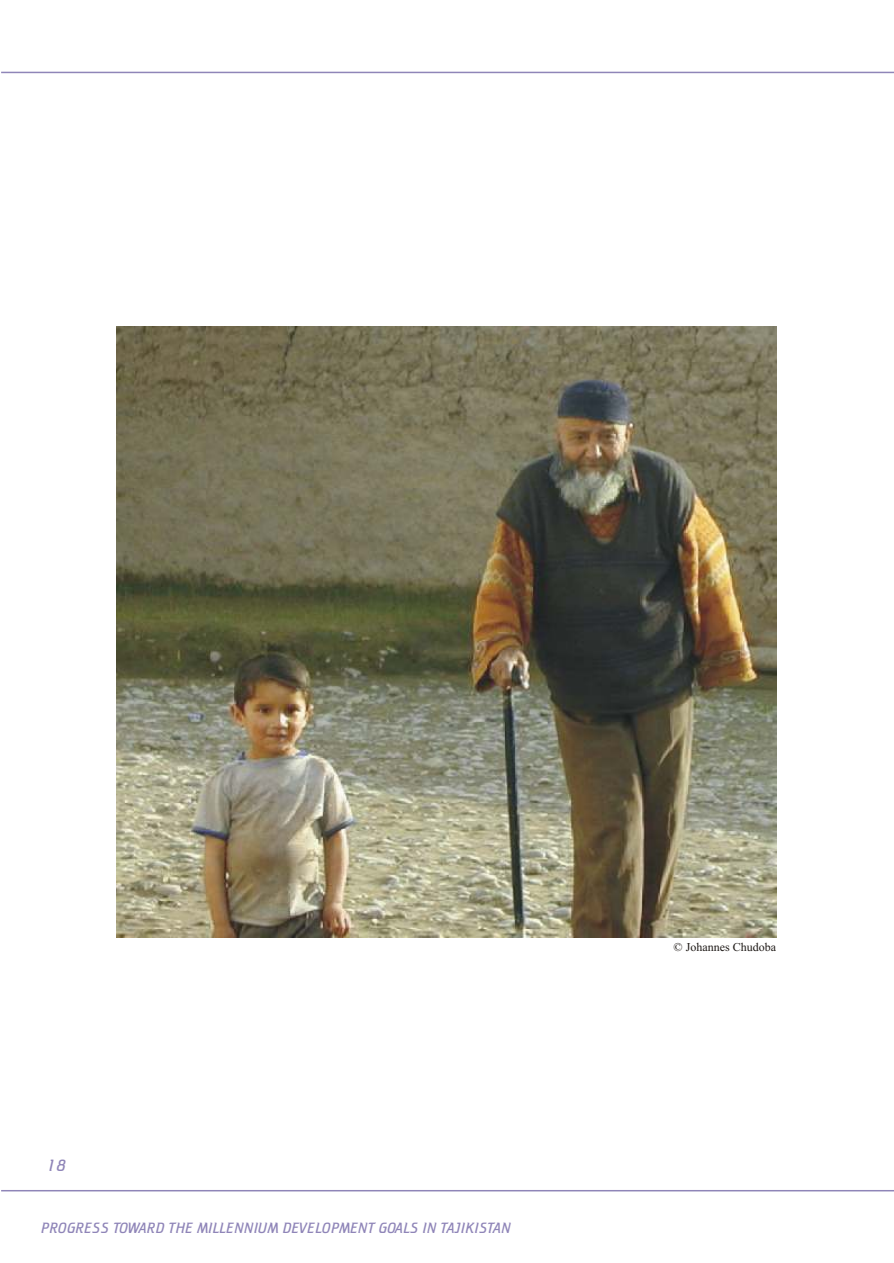
<style>
.page{position:relative;width:894px;height:1263px;background:#fff}
.page>*{position:absolute;margin:0;border:0;box-sizing:border-box;transform-origin:0 0}
.t1{font:italic 300 16.5px "Cricket";color:#8f85b8}
.t2{font:italic 300 15px "Cricket";color:#8f85b8}
.t3{font:12px "Times New Roman";color:#1f1a17}
</style>
<div class="page">
<hr style="left:1px;top:1190px;width:893px;height:1px;background:#8f85b8">
<hr style="left:1px;top:72px;width:893px;height:1px;background:#8f85b8">
<img style="left:116px;top:326px;width:661px;height:611px">
<p class="t1" style="left:47px;top:1157px;width:21px">18</p>
<p class="t2" style="left:41px;top:1220px;width:472px">PROGRESS TOWARD THE MILLENNIUM DEVELOPMENT GOALS IN TAJIKISTAN</p>
<p class="t3" style="left:674px;top:943px;width:104px">© Johannes Chudoba</p>
</div>
